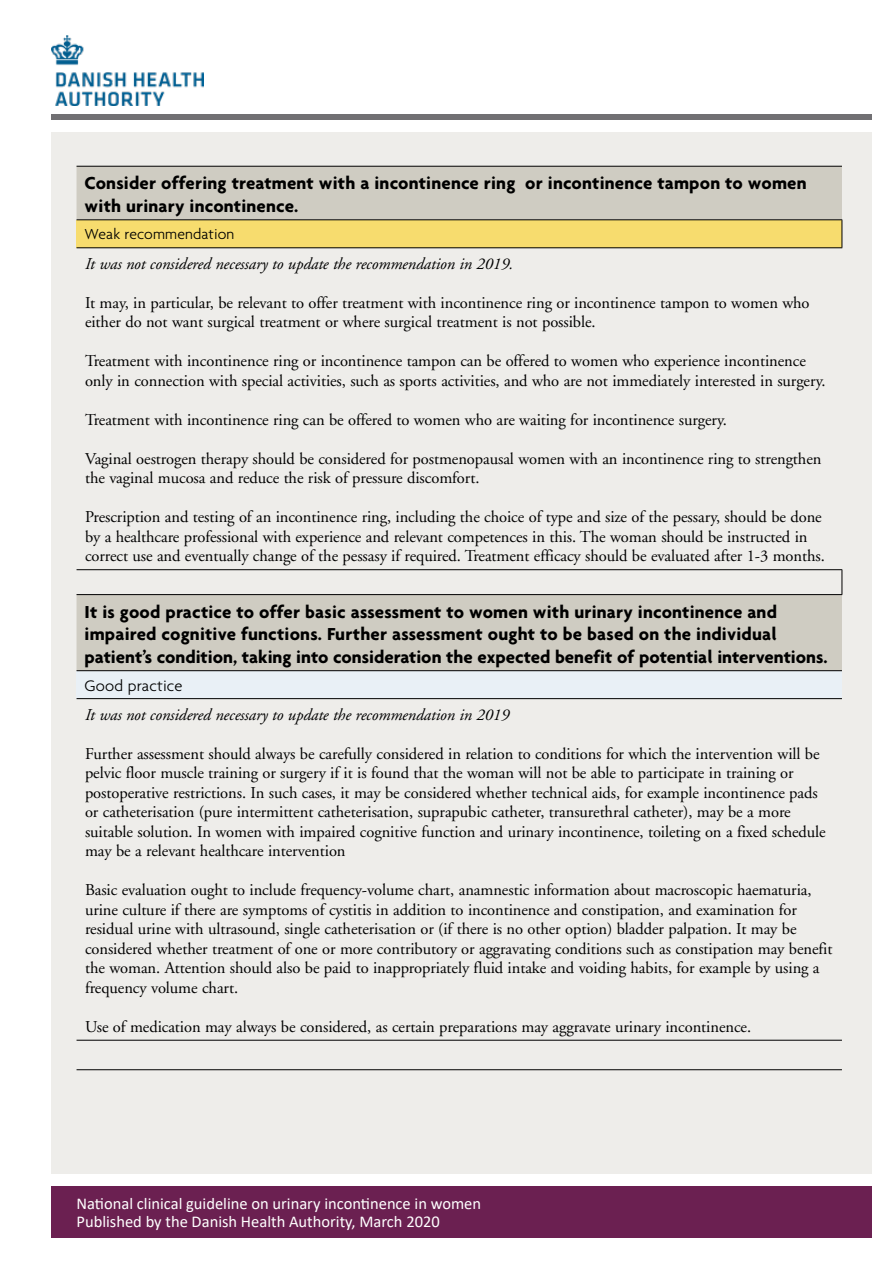
<style>
.page{position:relative;width:893px;height:1263px;background:#fff}
.page>*{position:absolute;margin:0;border:0;box-sizing:border-box;transform-origin:0 0}
.t1{font:700 18.75px/22.5px "Agenda";letter-spacing:.01em;color:#000}
.t2{font:16.5px/19.5px "Adobe Garamond";letter-spacing:-.005em;color:#000}
.t3{font:italic 16.5px "Adobe Garamond";letter-spacing:-.005em;color:#000}
.t4{font:16.5px/18.1px "Calibri";color:#fff}
.t5{font:300 16.5px "Agenda";letter-spacing:.01em;color:#000}
.t6{font:300 15.75px "Agenda";letter-spacing:.01em;color:#000}
</style>
<div class="page">
<div style="left:51px;top:132px;width:821px;height:1042px;background:#eeedea"></div>
<div style="left:51px;top:114px;width:821px;height:5px;background:#717073"></div>
<div style="left:51px;top:1186px;width:821px;height:51px;background:#6b2051"></div>
<svg style="left:77px;top:167px;width:765px;height:503px"></svg>
<div style="left:77px;top:220px;width:765px;height:28px;background:#f7dc6e"></div>
<div style="left:77px;top:671px;width:765px;height:28px;background:#e9f0f6"></div>
<svg style="left:842px;top:220px;width:1px;height:27px"></svg>
<svg style="left:842px;top:570px;width:1px;height:24px"></svg>
<hr style="left:77px;top:166px;width:765px;height:1px;background:#000">
<hr style="left:77px;top:219px;width:765px;height:1px;background:#000">
<hr style="left:77px;top:569px;width:765px;height:1px;background:#000">
<hr style="left:77px;top:594px;width:765px;height:1px;background:#000">
<hr style="left:77px;top:670px;width:765px;height:1px;background:#000">
<hr style="left:77px;top:1069px;width:765px;height:1px;background:#000">
<hr style="left:77px;top:247px;width:765px;height:1px;background:#000">
<hr style="left:77px;top:698px;width:765px;height:1px;background:#000">
<hr style="left:77px;top:1040px;width:765px;height:1px;background:#000">
<img style="left:51px;top:36px;width:153px;height:69px">
<p class="t1" style="left:85px;top:171px;width:723px">Consider offering treatment with a incontinence ring or incontinence tampon to women with urinary incontinence.</p>
<p class="t6" style="left:85px;top:225px;width:151px">Weak recommendation</p>
<p class="t3" style="left:85px;top:255px;width:430px">It was not considered necessary to update the recommendation in 2019.</p>
<p class="t2" style="left:85px;top:293px;width:726px">It may, in particular, be relevant to offer treatment with incontinence ring or incontinence tampon to women who either do not want surgical treatment or where surgical treatment is not possible.</p>
<p class="t2" style="left:85px;top:352px;width:742px">Treatment with incontinence ring or incontinence tampon can be offered to women who experience incontinence only in connection with special activities, such as sports activities, and who are not immediately interested in surgery.</p>
<p class="t2" style="left:85px;top:410px;width:643px">Treatment with incontinence ring can be offered to women who are waiting for incontinence surgery.</p>
<p class="t2" style="left:85px;top:449px;width:738px">Vaginal oestrogen therapy should be considered for postmenopausal women with an incontinence ring to strengthen the vaginal mucosa and reduce the risk of pressure discomfort.</p>
<p class="t2" style="left:85px;top:508px;width:741px">Prescription and testing of an incontinence ring, including the choice of type and size of the pessary, should be done by a healthcare professional with experience and relevant competences in this. The woman should be instructed in correct use and eventually change of the pessasy if required. Treatment efficacy should be evaluated after 1-3 months.</p>
<p class="t1" style="left:85px;top:600px;width:744px">It is good practice to offer basic assessment to women with urinary incontinence and impaired cognitive functions. Further assessment ought to be based on the individual patient’s condition, taking into consideration the expected benefit of potential interventions.</p>
<p class="t5" style="left:85px;top:675px;width:99px">Good practice</p>
<p class="t3" style="left:85px;top:706px;width:426px">It was not considered necessary to update the recommendation in 2019</p>
<p class="t2" style="left:85px;top:744px;width:742px">Further assessment should always be carefully considered in relation to conditions for which the intervention will be pelvic floor muscle training or surgery if it is found that the woman will not be able to participate in training or postoperative restrictions. In such cases, it may be considered whether technical aids, for example incontinence pads or catheterisation (pure intermittent catheterisation, suprapubic catheter, transurethral catheter), may be a more suitable solution. In women with impaired cognitive function and urinary incontinence, toileting on a fixed schedule may be a relevant healthcare intervention</p>
<p class="t2" style="left:85px;top:881px;width:749px">Basic evaluation ought to include frequency-volume chart, anamnestic information about macroscopic haematuria, urine culture if there are symptoms of cystitis in addition to incontinence and constipation, and examination for residual urine with ultrasound, single catheterisation or (if there is no other option) bladder palpation. It may be considered whether treatment of one or more contributory or aggravating conditions such as constipation may benefit the woman. Attention should also be paid to inappropriately fluid intake and voiding habits, for example by using a frequency volume chart.</p>
<p class="t2" style="left:85px;top:1017px;width:668px">Use of medication may always be considered, as certain preparations may aggravate urinary incontinence.</p>
<p class="t4" style="left:77px;top:1194px;width:406px">National clinical guideline on urinary incontinence in women<br>Published by the Danish Health Authority, March 2020</p>
</div>
